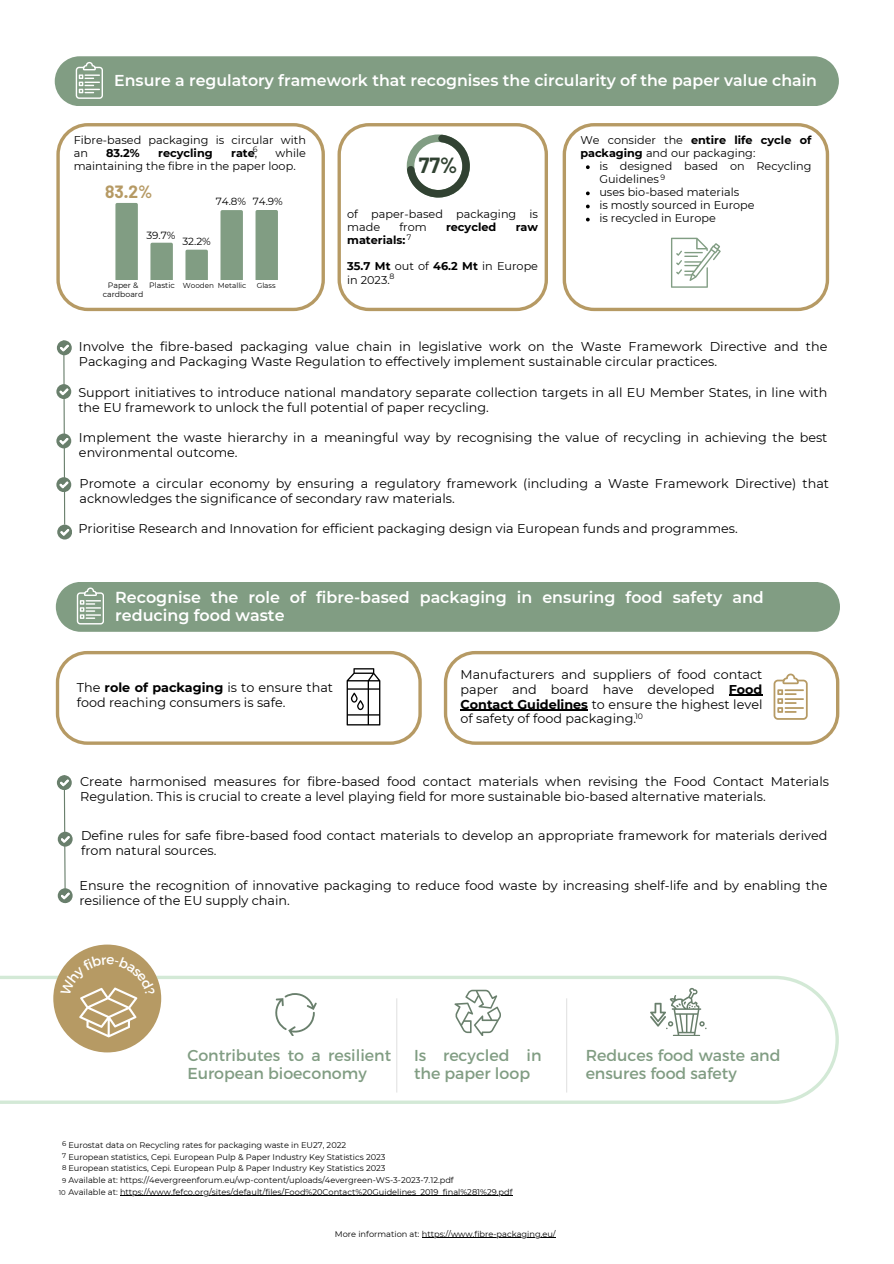
<style>
.page{position:relative;width:894px;height:1264px;background:#fff}
.page>*{position:absolute;margin:0;border:0;box-sizing:border-box;transform-origin:0 0}
.t1{font:700 21.45px "Barlow";color:#314232}
.t2{font:700 17.25px "Barlow";color:#b69a64}
.t3{font:15.9px/18px "Montserrat";color:#819d83}
.t4{font:600 15.9px/18px "Montserrat";color:#fff}
.t5{font:600 15.75px "Montserrat";color:#fff}
.t6{font:12.75px/14.9px "Montserrat";color:#000}
.t7{font:11.25px/13.2px "Montserrat";color:#000}
.t8{font:700 11.25px "Montserrat";color:#000}
.t9{font:10.35px "Montserrat";color:#000}
.t10{font:8.25px/11.7px "Montserrat";color:#000}
.t11{font:7.8px "Montserrat";color:#000}
.t12{font:7.2px "Montserrat";color:#000}
.t13{font:6.9px "Montserrat";color:#000}
.s1{font-weight:400}
.s2{font-weight:700}
</style>
<div class="page">
<svg style="left:56px;top:123px;width:269px;height:188px"></svg>
<svg style="left:562px;top:123px;width:266px;height:188px"></svg>
<svg style="left:670px;top:238px;width:50px;height:49px"></svg>
<svg style="left:337px;top:123px;width:211px;height:188px"></svg>
<div style="left:56px;top:582px;width:783px;height:50px;background:#819d83"></div>
<svg style="left:0;top:975px;width:838px;height:128px"></svg>
<svg style="left:115px;top:203px;width:23px;height:76px;background:#849f86"></svg>
<svg style="left:150px;top:243px;width:23px;height:36px"></svg>
<svg style="left:185px;top:250px;width:23px;height:29px"></svg>
<svg style="left:220px;top:210px;width:23px;height:69px;background:#849f86"></svg>
<div style="left:255px;top:210px;width:23px;height:69px;background:#819d83"></div>
<div style="left:55px;top:56px;width:783px;height:50px;background:#819d83"></div>
<svg style="left:443px;top:651px;width:395px;height:93px"></svg>
<svg style="left:57px;top:775px;width:15px;height:129px"></svg>
<div style="left:53px;top:944px;width:108px;height:108px;background:#b69a64;border-radius:50%"></div>
<svg style="left:273px;top:993px;width:43px;height:42px"></svg>
<svg style="left:454px;top:989px;width:46px;height:46px"></svg>
<svg style="left:56px;top:651px;width:365px;height:93px"></svg>
<svg style="left:56px;top:340px;width:16px;height:199px"></svg>
<hr style="left:396px;top:998px;width:1px;height:94px;background:#000">
<hr style="left:566px;top:998px;width:1px;height:94px;background:#000">
<svg style="left:650px;top:987px;width:56px;height:48px"></svg>
<svg style="left:585px;top:165px;width:4px;height:4px"></svg>
<svg style="left:585px;top:191px;width:4px;height:4px"></svg>
<svg style="left:585px;top:205px;width:4px;height:3px"></svg>
<svg style="left:585px;top:218px;width:4px;height:3px"></svg>
<hr style="left:728px;top:694px;width:34px;height:1px;background:#000">
<hr style="left:460px;top:709px;width:128px;height:1px;background:#000">
<hr style="left:120px;top:1195px;width:392px;height:1px;background:#000">
<hr style="left:421px;top:1237px;width:134px;height:1px;background:#000">
<svg style="left:60px;top:954px;width:95px;height:83px"></svg>
<p class="t5" style="left:114px;top:71px;width:704px">Ensure a regulatory framework that recognises the circularity of the paper value chain</p>
<p class="t7" style="left:74px;top:133px;width:234px">Fibre-based packaging is circular with an</p>
<h3 class="t11" style="left:253px;top:144px;width:6px">6</h3>
<p class="t8" style="left:106px;top:146px;width:35px">83.2%</p>
<p class="t8" style="left:158px;top:146px;width:56px">recycling</p>
<p class="t8" style="left:231px;top:146px;width:28px">rate<span class="s1">,</span></p>
<p class="t7" style="left:74px;top:146px;width:234px;text-indent:202px">while maintaining the fibre in the paper loop.</p>
<h5 class="t2" style="left:105px;top:181px;width:49px">83.2%</h5>
<p class="t9" style="left:146px;top:229px;width:31px">39.7%</p>
<p class="t9" style="left:182px;top:235px;width:30px">32.2%</p>
<p class="t9" style="left:216px;top:195px;width:32px">74.8%</p>
<p class="t9" style="left:252px;top:195px;width:32px">74.9%</p>
<p class="t11" style="left:108px;top:280px;width:32px">Paper &amp;</p>
<p class="t11" style="left:149px;top:280px;width:27px">Plastic</p>
<p class="t12" style="left:183px;top:281px;width:33px">Wooden</p>
<p class="t12" style="left:218px;top:281px;width:30px">Metallic</p>
<p class="t12" style="left:257px;top:281px;width:20px">Glass</p>
<p class="t11" style="left:103px;top:290px;width:42px">cardboard</p>
<p class="t1" style="left:418px;top:151px;width:40px">77%</p>
<p class="t7" style="left:347px;top:207px;width:192px">of paper-based packaging is made</p>
<p class="t7" style="left:399px;top:220px;width:29px">from</p>
<p class="t8" style="left:446px;top:220px;width:52px">recycled</p>
<p class="t8" style="left:515px;top:220px;width:24px">raw</p>
<p class="t8" style="left:347px;top:233px;width:60px">materials:</p>
<h3 class="t7" style="left:347px;top:260px;width:192px"><span class="s2">35.7 Mt</span> out of <span class="s2">46.2 Mt</span> in Europe in 2023.</h3>
<p class="t11" style="left:406px;top:232px;width:6px">7</p>
<p class="t11" style="left:389px;top:271px;width:6px">8</p>
<p class="t7" style="left:580px;top:133px;width:232px">We consider the <span class="s2">entire life cycle of packaging</span> and our packaging:</p>
<p class="t7" style="left:599px;top:159px;width:213px">is designed based on Recycling<br>Guidelines</p>
<h4 class="t7" style="left:599px;top:185px;width:141px">uses bio-based materials</h4>
<h4 class="t7" style="left:599px;top:199px;width:157px">is mostly sourced in Europe</h4>
<h4 class="t7" style="left:599px;top:212px;width:118px">is recycled in Europe</h4>
<h3 class="t11" style="left:660px;top:172px;width:6px">9</h3>
<h4 class="t6" style="left:79px;top:339px;width:749px">Involve the fibre-based packaging value chain in legislative work on the Waste Framework Directive and the<br>Packaging and Packaging Waste Regulation to effectively implement sustainable circular practices.</h4>
<p class="t6" style="left:78px;top:385px;width:750px">Support initiatives to introduce national mandatory separate collection targets in all EU Member States, in line with the EU framework to unlock the full potential of paper recycling.</p>
<p class="t6" style="left:79px;top:430px;width:749px">Implement the waste hierarchy in a meaningful way by recognising the value of recycling in achieving the best environmental outcome.</p>
<p class="t6" style="left:79px;top:476px;width:750px">Promote a circular economy by ensuring a regulatory framework (including a Waste Framework Directive) that acknowledges the significance of secondary raw materials.</p>
<p class="t6" style="left:78px;top:521px;width:660px">Prioritise Research and Innovation for efficient packaging design via European funds and programmes.</p>
<h2 class="t4" style="left:115px;top:588px;width:649px">Recognise the role of fibre-based packaging in ensuring food safety and reducing food waste</h2>
<h4 class="t6" style="left:77px;top:680px;width:258px">The <span class="s2">role of packaging</span> is to ensure that food reaching consumers is safe.</h4>
<h4 class="t6" style="left:460px;top:666px;width:303px;text-align:justify">Manufacturers and suppliers of food contact paper and board have developed <span class="s2">Food Contact Guidelines</span> to ensure the highest level of safety of food packaging.</h4>
<p class="t11" style="left:634px;top:711px;width:9px">10</p>
<p class="t6" style="left:80px;top:773px;width:750px">Create harmonised measures for fibre-based food contact materials when revising the Food Contact Materials<br>Regulation. This is crucial to create a level playing field for more sustainable bio-based alternative materials.</p>
<p class="t6" style="left:81px;top:827px;width:747px">Define rules for safe fibre-based food contact materials to develop an appropriate framework for materials derived from natural sources.</p>
<h4 class="t6" style="left:79px;top:877px;width:749px">Ensure the recognition of innovative packaging to reduce food waste by increasing shelf-life and by enabling the resilience of the EU supply chain.</h4>
<h4 class="t3" style="left:187px;top:1045px;width:205px">Contributes to a resilient<br>European bioeconomy</h4>
<p class="t3" style="left:414px;top:1045px;width:129px">Is recycled in the paper loop</p>
<p class="t13" style="left:62px;top:1139px;width:6px">6</p>
<h4 class="t13" style="left:62px;top:1151px;width:6px">7</h4>
<p class="t13" style="left:62px;top:1162px;width:6px">8</p>
<p class="t13" style="left:62px;top:1175px;width:6px">9</p>
<h4 class="t10" style="left:68px;top:1139px;width:445px">Eurostat data on Recycling rates for packaging waste in EU27, 2022<br>European statistics, Cepi. European Pulp &amp; Paper Industry Key Statistics 2023<br>European statistics, Cepi. European Pulp &amp; Paper Industry Key Statistics 2023<br>Available at: https://4evergreenforum.eu/wp-content/uploads/4evergreen-WS-3-2023-7.12.pdf<br>Available at: https://www.fefco.org/sites/default/files/Food%20Contact%20Guidelines_2019_final%281%29.pdf</h4>
<h6 class="t13" style="left:59px;top:1188px;width:9px">10</h6>
<p class="t10" style="left:335px;top:1227px;width:222px">More information at: https://www.fibre-packaging.eu/</p>
<h5 class="t3" style="left:585px;top:1045px;width:196px">Reduces food waste and ensures food safety</h5>
</div>
